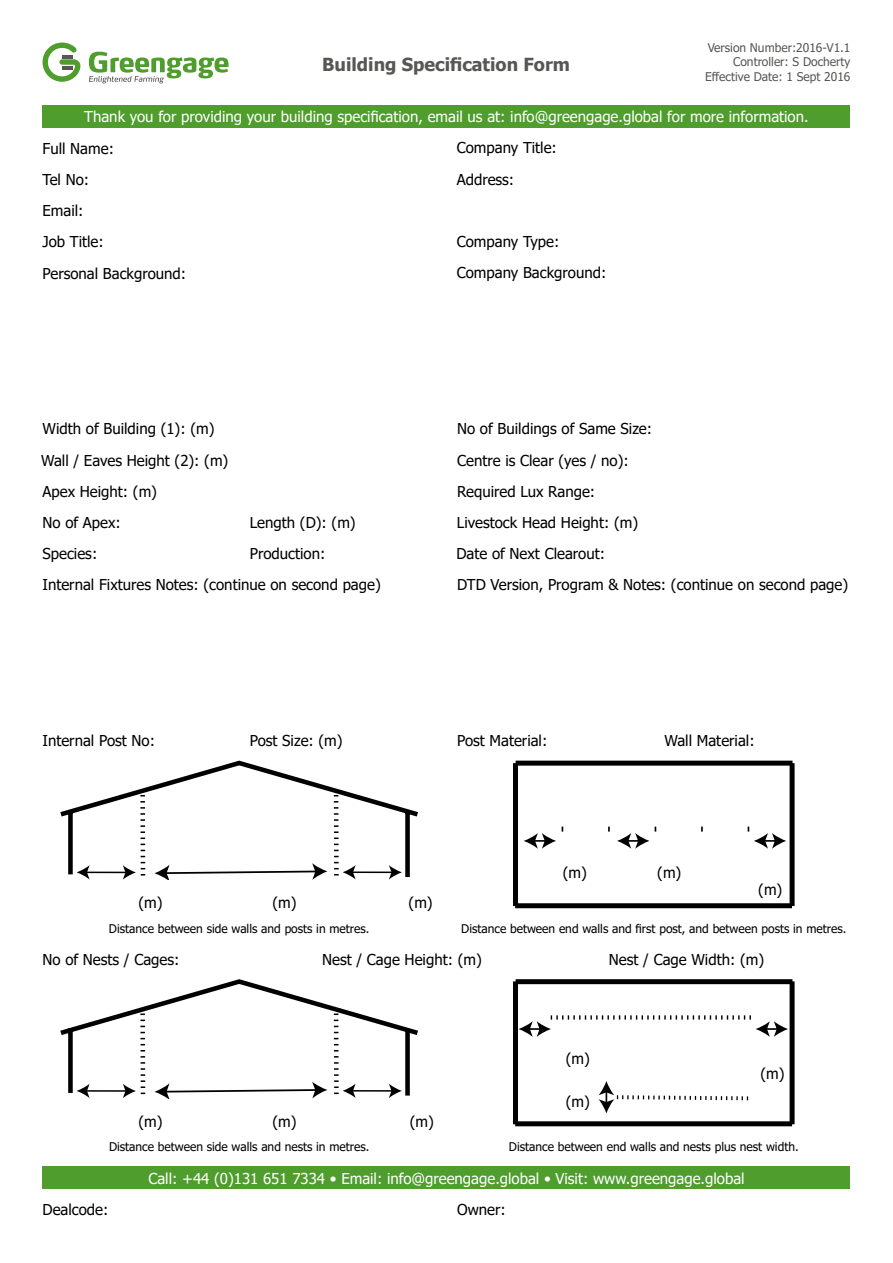
<style>
.page{position:relative;width:893px;height:1263px;background:#fff}
.page>*{position:absolute;margin:0;border:0;box-sizing:border-box;transform-origin:0 0}
.t1{font:700 18px "Tahoma";color:#575756}
.t2{font:15px/31.2px "Tahoma";color:#000}
.t3{font:15px "Tahoma";color:#fff}
.t4{font:12px "Tahoma";color:#000}
.t5{font:12px/14.4px "Tahoma";color:#575756;text-align:right}
</style>
<div class="page">
<div style="left:513px;top:763px;width:5px;height:143px;background:#000"></div>
<div style="left:790px;top:763px;width:5px;height:143px;background:#000"></div>
<div style="left:516px;top:761px;width:276px;height:5px;background:#000"></div>
<div style="left:515px;top:903px;width:277px;height:5px;background:#000"></div>
<svg style="left:524px;top:827px;width:266px;height:22px"></svg>
<svg style="left:43px;top:43px;width:38px;height:39px"></svg>
<svg style="left:89px;top:52px;width:140px;height:31px"></svg>
<div style="left:43px;top:105px;width:807px;height:23px;background:#4e9d2d"></div>
<div style="left:43px;top:1166px;width:807px;height:23px;background:#4e9d2d"></div>
<svg style="left:60px;top:761px;width:358px;height:118px"></svg>
<svg style="left:60px;top:979px;width:358px;height:119px"></svg>
<div style="left:513px;top:981px;width:5px;height:143px;background:#000"></div>
<div style="left:790px;top:981px;width:5px;height:143px;background:#000"></div>
<div style="left:516px;top:979px;width:276px;height:5px;background:#000"></div>
<div style="left:515px;top:1121px;width:277px;height:5px;background:#000"></div>
<svg style="left:518px;top:1015px;width:270px;height:22px"></svg>
<svg style="left:598px;top:1081px;width:151px;height:32px"></svg>
<p class="t5" style="left:705px;top:41px;width:147px">Version Number:2016-V1.1<br>Controller: S Docherty<br>Effective Date: 1 Sept 2016</p>
<p class="t1" style="left:322px;top:52px;width:249px">Building Specification Form</p>
<p class="t3" style="left:84px;top:107px;width:726px">Thank you for providing your building specification, email us at: info@greengage.global for more information.</p>
<p class="t2" style="left:43px;top:133px;width:145px">Full Name:<br>Tel No:<br>Email:<br>Job Title:<br>Personal Background:</p>
<p class="t2" style="left:457px;top:133px;width:102px">Company Title:<br>Address:</p>
<p class="t2" style="left:457px;top:227px;width:151px">Company Type:<br>Company Background:</p>
<p class="t2" style="left:41px;top:414px;width:189px;line-height:31.7px">Width of Building (1): (m)<br>Wall / Eaves Height (2): (m)</p>
<p class="t2" style="left:457px;top:414px;width:196px">No of Buildings of Same Size:</p>
<p class="t2" style="left:457px;top:446px;width:173px">Centre is Clear (yes / no):</p>
<p class="t2" style="left:43px;top:476px;width:116px">Apex Height: (m)</p>
<p class="t2" style="left:457px;top:477px;width:140px">Required Lux Range:</p>
<p class="t2" style="left:43px;top:508px;width:340px">No of Apex:<br>Species:<br>Internal Fixtures Notes: (continue on second page)</p>
<p class="t2" style="left:250px;top:508px;width:107px">Length (D): (m)</p>
<p class="t2" style="left:250px;top:539px;width:77px">Production:</p>
<p class="t2" style="left:457px;top:508px;width:183px">Livestock Head Height: (m)</p>
<p class="t2" style="left:456px;top:539px;width:150px">Date of Next Clearout:</p>
<p class="t2" style="left:457px;top:570px;width:393px">DTD Version, Program &amp; Notes: (continue on second page)</p>
<p class="t2" style="left:43px;top:726px;width:114px">Internal Post No:</p>
<p class="t2" style="left:250px;top:726px;width:94px">Post Size: (m)</p>
<p class="t2" style="left:457px;top:726px;width:92px">Post Material:</p>
<p class="t2" style="left:664px;top:726px;width:92px">Wall Material:</p>
<p class="t2" style="left:563px;top:857px;width:26px">(m)</p>
<p class="t2" style="left:657px;top:857px;width:26px">(m)</p>
<p class="t2" style="left:139px;top:888px;width:26px">(m)</p>
<p class="t2" style="left:272px;top:888px;width:26px">(m)</p>
<p class="t2" style="left:409px;top:888px;width:26px">(m)</p>
<p class="t4" style="left:109px;top:920px;width:262px">Distance between side walls and posts in metres.</p>
<p class="t2" style="left:758px;top:874px;width:26px">(m)</p>
<p class="t4" style="left:461px;top:920px;width:387px">Distance between end walls and first post, and between posts in metres.</p>
<p class="t2" style="left:43px;top:945px;width:138px">No of Nests / Cages:</p>
<p class="t2" style="left:322px;top:945px;width:161px">Nest / Cage Height: (m)</p>
<p class="t2" style="left:609px;top:945px;width:157px">Nest / Cage Width: (m)</p>
<p class="t2" style="left:139px;top:1107px;width:26px">(m)</p>
<p class="t2" style="left:272px;top:1107px;width:26px">(m)</p>
<p class="t2" style="left:410px;top:1107px;width:26px">(m)</p>
<p class="t4" style="left:109px;top:1139px;width:262px">Distance between side walls and nests in metres.</p>
<p class="t2" style="left:566px;top:1044px;width:26px">(m)</p>
<p class="t2" style="left:566px;top:1087px;width:26px">(m)</p>
<p class="t2" style="left:760px;top:1058px;width:26px">(m)</p>
<p class="t4" style="left:509px;top:1139px;width:291px">Distance between end walls and nests plus nest width.</p>
<p class="t3" style="left:148px;top:1168px;width:598px">Call: +44 (0)131 651 7334 • Email: info@greengage.global • Visit: www.greengage.global</p>
<p class="t2" style="left:43px;top:1194px;width:67px">Dealcode:</p>
<p class="t2" style="left:457px;top:1194px;width:50px">Owner:</p>
</div>
